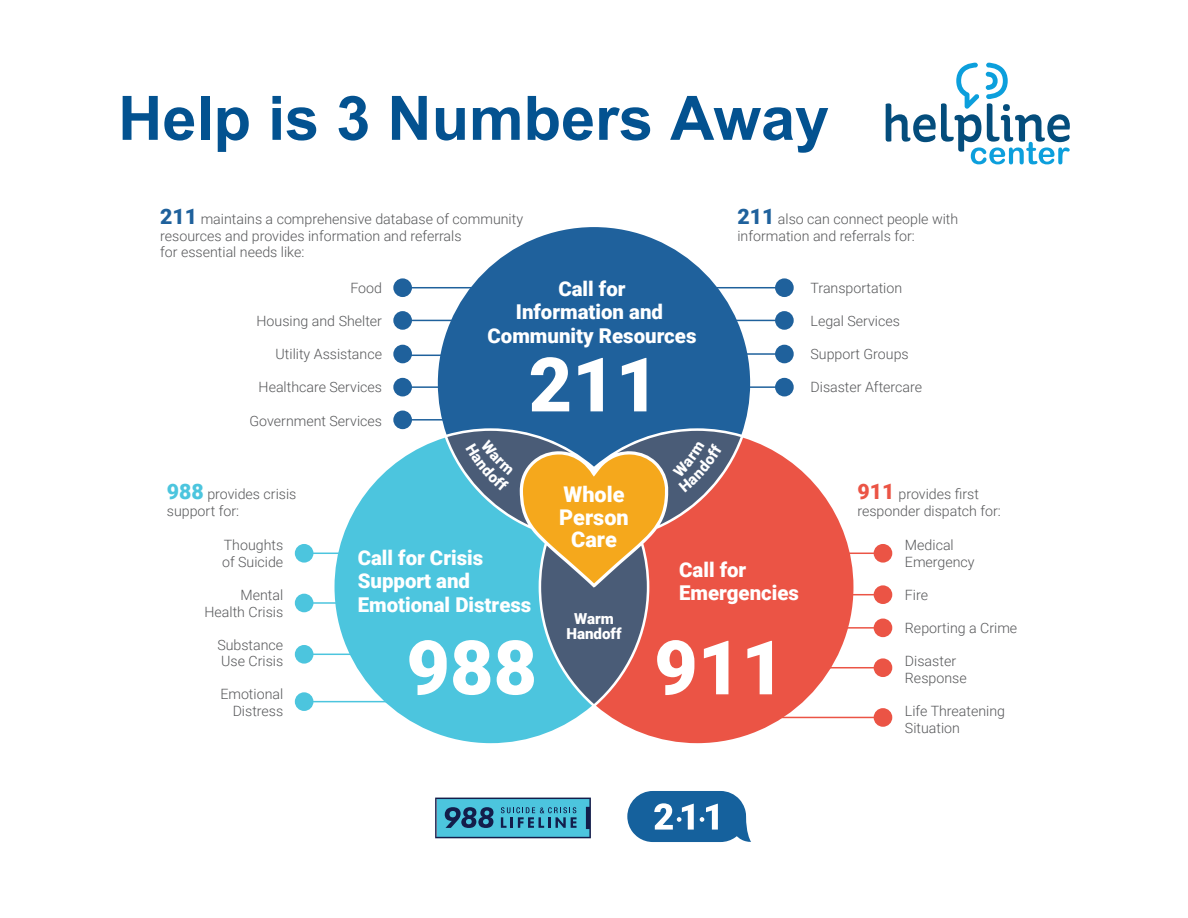
<style>
.page{position:relative;width:1188px;height:918px;background:#fff}
.page>*{position:absolute;margin:0;border:0;box-sizing:border-box;transform-origin:0 0}
.t1{font:900 75.15px "Roboto";color:#fff}
.t2{font:700 61.35px "Arial";color:#035290}
.t3{font:900 21.6px/22.5px "Roboto";color:#fff;text-align:center}
.t4{font:900 20.4px/23.5px "Roboto";color:#fff}
.t5{font:900 15.15px/15.1px "Roboto";color:#fff;text-align:center}
.t6{font:300 14.25px/16.6px "Roboto";color:#57585a}
.s1{font-weight:900;font-size:21.3px;color:#1f619c}
.s2{font-weight:900;font-size:21.3px;color:#4cc5de}
.s3{font-weight:900;font-size:21.3px;color:#eb5445}
</style>
<div class="page">
<svg style="left:335px;top:440px;width:257px;height:303px;fill:#4cc5de"></svg>
<svg style="left:596px;top:440px;width:257px;height:303px;fill:#eb5445"></svg>
<svg style="left:438px;top:227px;width:312px;height:240px;fill:#1f619c"></svg>
<div style="left:295px;top:692px;width:18px;height:19px;background:#4cc5de;border-radius:50%"></div>
<div style="left:295px;top:645px;width:18px;height:19px;background:#4cc5de;border-radius:50%"></div>
<div style="left:295px;top:594px;width:18px;height:18px;background:#4cc5de;border-radius:50%"></div>
<div style="left:295px;top:544px;width:18px;height:19px;background:#4cc5de;border-radius:50%"></div>
<div style="left:874px;top:708px;width:18px;height:19px;background:#eb5445;border-radius:50%"></div>
<div style="left:874px;top:658px;width:18px;height:19px;background:#eb5445;border-radius:50%"></div>
<div style="left:874px;top:619px;width:18px;height:18px;background:#eb5445;border-radius:50%"></div>
<div style="left:874px;top:585px;width:18px;height:19px;background:#eb5445;border-radius:50%"></div>
<div style="left:874px;top:544px;width:18px;height:19px;background:#eb5445;border-radius:50%"></div>
<div style="left:393px;top:411px;width:19px;height:18px;background:#1f619c;border-radius:50%"></div>
<div style="left:393px;top:378px;width:19px;height:18px;background:#1f619c;border-radius:50%"></div>
<div style="left:393px;top:345px;width:19px;height:18px;background:#1f619c;border-radius:50%"></div>
<div style="left:393px;top:311px;width:19px;height:19px;background:#1f619c;border-radius:50%"></div>
<div style="left:393px;top:278px;width:19px;height:19px;background:#1f619c;border-radius:50%"></div>
<div style="left:775px;top:378px;width:19px;height:18px;background:#1f619c;border-radius:50%"></div>
<div style="left:775px;top:345px;width:19px;height:18px;background:#1f619c;border-radius:50%"></div>
<div style="left:775px;top:311px;width:19px;height:19px;background:#1f619c;border-radius:50%"></div>
<div style="left:775px;top:278px;width:19px;height:19px;background:#1f619c;border-radius:50%"></div>
<hr style="left:304px;top:553px;width:46px;height:1px;background:#4cc5de">
<hr style="left:304px;top:602px;width:33px;height:2px;background:#4cc5de">
<hr style="left:304px;top:654px;width:60px;height:1px;background:#4cc5de">
<hr style="left:304px;top:701px;width:94px;height:1px;background:#4cc5de">
<hr style="left:764px;top:717px;width:119px;height:1px;background:#eb5445">
<hr style="left:797px;top:667px;width:86px;height:1px;background:#eb5445">
<hr style="left:816px;top:627px;width:67px;height:2px;background:#eb5445">
<hr style="left:834px;top:594px;width:49px;height:1px;background:#eb5445">
<hr style="left:804px;top:553px;width:79px;height:1px;background:#eb5445">
<hr style="left:728px;top:386px;width:56px;height:2px;background:#1f619c">
<hr style="left:719px;top:353px;width:65px;height:2px;background:#1f619c">
<hr style="left:728px;top:320px;width:56px;height:1px;background:#1f619c">
<hr style="left:694px;top:287px;width:90px;height:1px;background:#1f619c">
<hr style="left:403px;top:287px;width:110px;height:1px;background:#1f619c">
<hr style="left:403px;top:320px;width:97px;height:1px;background:#1f619c">
<hr style="left:404px;top:355px;width:81px;height:1px;background:#1f619c">
<hr style="left:403px;top:386px;width:66px;height:2px;background:#1f619c">
<hr style="left:404px;top:419px;width:67px;height:2px;background:#1f619c">
<svg style="left:886px;top:63px;width:184px;height:101px"></svg>
<svg style="left:627px;top:791px;width:124px;height:51px"></svg>
<svg style="left:435px;top:798px;width:156px;height:40px;background:#3d99b8"></svg>
<svg style="left:447px;top:431px;width:294px;height:273px;background:#94887d"></svg>
<h2 class="t2" style="left:118px;top:78px;width:713px">Help is 3 Numbers Away</h2>
<p class="t6" style="left:160px;top:210px;width:364px"><span class="s1">211</span> maintains a comprehensive database of community resources and provides information and referrals<br>for essential needs like:</p>
<p class="t6" style="left:737px;top:210px;width:222px"><span class="s1">211</span> also can connect people with information and referrals for:</p>
<p class="t6" style="left:350px;top:279px;width:33px">Food</p>
<p class="t6" style="left:257px;top:312px;width:127px">Housing and Shelter</p>
<p class="t6" style="left:276px;top:345px;width:108px">Utility Assistance</p>
<p class="t6" style="left:259px;top:378px;width:125px">Healthcare Services</p>
<p class="t6" style="left:250px;top:412px;width:134px">Government Services</p>
<h3 class="t4" style="left:488px;top:276px;width:210px;text-align:center">Call for<br>Information and<br>Community Resources</h3>
<p class="t6" style="left:811px;top:279px;width:93px">Transportation</p>
<p class="t6" style="left:811px;top:312px;width:91px">Legal Services</p>
<p class="t6" style="left:811px;top:345px;width:100px">Support Groups</p>
<p class="t6" style="left:811px;top:378px;width:113px">Disaster Aftercare</p>
<h1 class="t1" style="left:529px;top:332px;width:132px">211</h1>
<p class="t6" style="left:167px;top:485px;width:131px"><span class="s2">988</span> provides crisis support for:</p>
<p class="t6" style="left:222px;top:536px;width:63px">Thoughts of Suicide</p>
<p class="t6" style="left:205px;top:586px;width:80px;text-align:right">Mental<br>Health Crisis</p>
<p class="t6" style="left:217px;top:636px;width:67px">Substance<br>Use Crisis</p>
<p class="t6" style="left:220px;top:686px;width:64px;text-align:right">Emotional<br>Distress</p>
<h3 class="t4" style="left:358px;top:545px;width:175px">Call for Crisis<br>Support and<br>Emotional Distress</h3>
<h1 class="t1" style="left:406px;top:615px;width:132px">988</h1>
<h3 class="t3" style="left:559px;top:483px;width:71px">Whole<br>Person<br>Care</h3>
<p class="t5" style="left:566px;top:611px;width:57px">Warm<br>Handoff</p>
<h3 class="t4" style="left:679px;top:557px;width:121px">Call for<br>Emergencies</h3>
<h1 class="t1" style="left:654px;top:615px;width:132px">911</h1>
<p class="t6" style="left:857px;top:485px;width:145px"><span class="s3">911</span> provides first responder dispatch for:</p>
<p class="t6" style="left:905px;top:536px;width:71px">Medical<br>Emergency</p>
<p class="t6" style="left:905px;top:586px;width:25px">Fire</p>
<p class="t6" style="left:905px;top:619px;width:114px">Reporting a Crime</p>
<p class="t6" style="left:905px;top:652px;width:63px">Disaster<br>Response</p>
<p class="t6" style="left:905px;top:702px;width:102px">Life Threatening<br>Situation</p>
</div>
